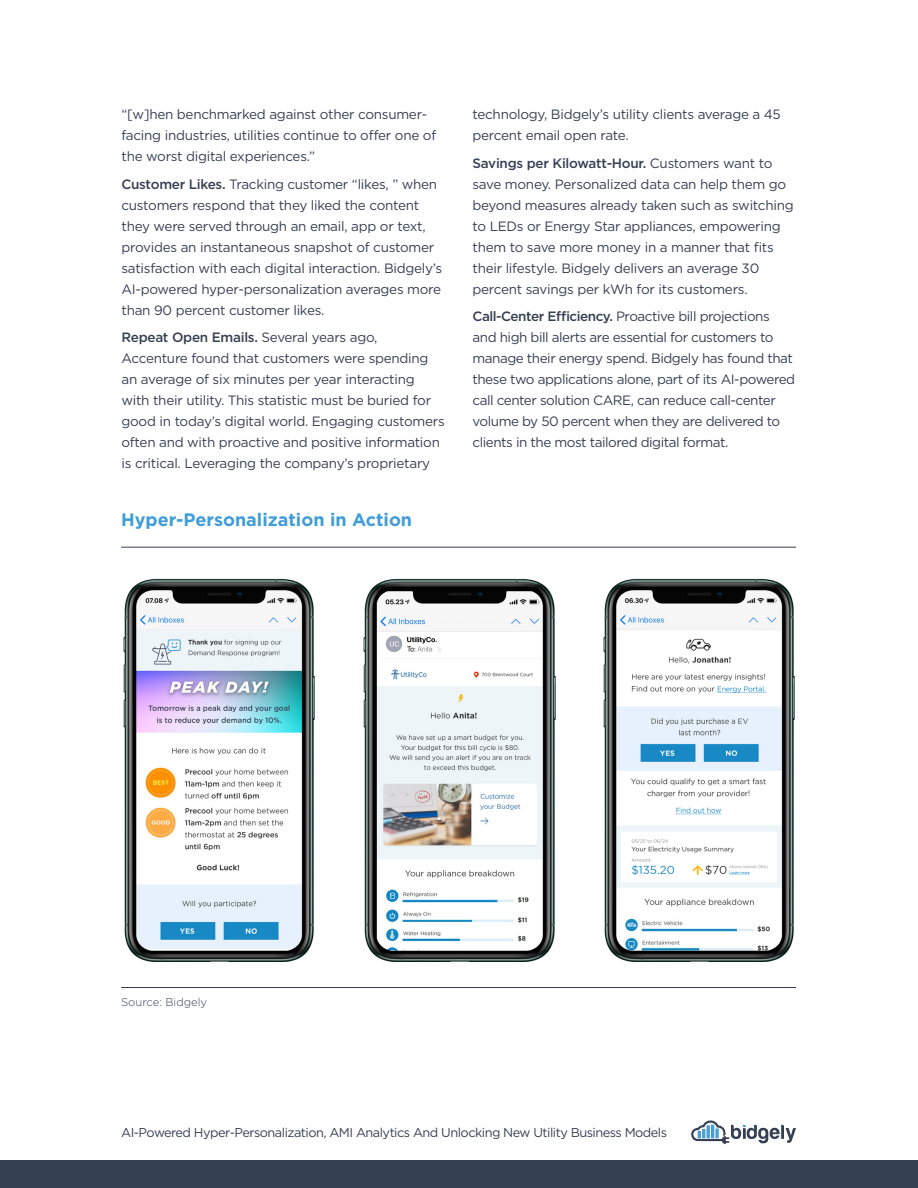
<style>
.page{position:relative;width:918px;height:1188px;background:#fff}
.page>*{position:absolute;margin:0;border:0;box-sizing:border-box;transform-origin:0 0}
.sub-headline{font:700 18px "Gotham";color:#419dd7}
.Body{font:13.5px/21px "Gotham";letter-spacing:-.02em;color:#364053}
.t1{font:12.75px "Gotham";letter-spacing:-.04em;color:#364053}
.sub-headline-2{font:300 11.25px "Gotham";color:#364053}
.s1{font-weight:500}
</style>
<div class="page">
<div style="left:0;top:1161px;width:918px;height:27px;background:#364053"></div>
<svg style="left:691px;top:1120px;width:105px;height:24px"></svg>
<img style="left:123px;top:578px;width:192px;height:383px">
<img style="left:363px;top:578px;width:193px;height:383px">
<img style="left:603px;top:578px;width:192px;height:383px">
<hr style="left:121px;top:547px;width:675px;height:1px;background:#364053">
<hr style="left:121px;top:987px;width:675px;height:1px;background:#364053">
<p class="Body" style="left:122px;top:103px;width:316px">“[w]hen benchmarked against other consumer&shy;facing industries, utilities continue to offer one of the worst digital experiences.”</p>
<p class="Body" style="left:122px;top:173px;width:322px"><span class="s1">Customer Likes.</span> Tracking customer “likes, ” when customers respond that they liked the content they were served through an email, app or text, provides an instantaneous snapshot of customer satisfaction with each digital interaction. Bidgely’s AI-powered hyper-personalization averages more than 90 percent customer likes.</p>
<p class="Body" style="left:122px;top:327px;width:325px"><span class="s1">Repeat Open Emails.</span> Several years ago, Accenture found that customers were spending an average of six minutes per year interacting with their utility. This statistic must be buried for good in today’s digital world. Engaging customers often and with proactive and positive information is critical. Leveraging the company’s proprietary</p>
<p class="sub-headline" style="left:121px;top:508px;width:293px">Hyper-Personalization in Action</p>
<p class="Body" style="left:472px;top:103px;width:310px">technology, Bidgely’s utility clients average a 45 percent email open rate.</p>
<p class="Body" style="left:472px;top:152px;width:323px"><span class="s1">Savings per Kilowatt-Hour.</span> Customers want to save money. Personalized data can help them go beyond measures already taken such as switching to LEDs or Energy Star appliances, empowering them to save more money in a manner that fits their lifestyle. Bidgely delivers an average 30 percent savings per kWh for its customers.</p>
<p class="Body" style="left:472px;top:306px;width:324px"><span class="s1">Call-Center Efficiency.</span> Proactive bill projections and high bill alerts are essential for customers to manage their energy spend. Bidgely has found that these two applications alone, part of its AI-powered call center solution CARE, can reduce call-center volume by 50 percent when they are delivered to clients in the most tailored digital format.</p>
<p class="sub-headline-2" style="left:121px;top:995px;width:88px">Source: Bidgely</p>
<p class="t1" style="left:121px;top:1125px;width:547px">AI-Powered Hyper-Personalization, AMI Analytics And Unlocking New Utility Business Models</p>
</div>
